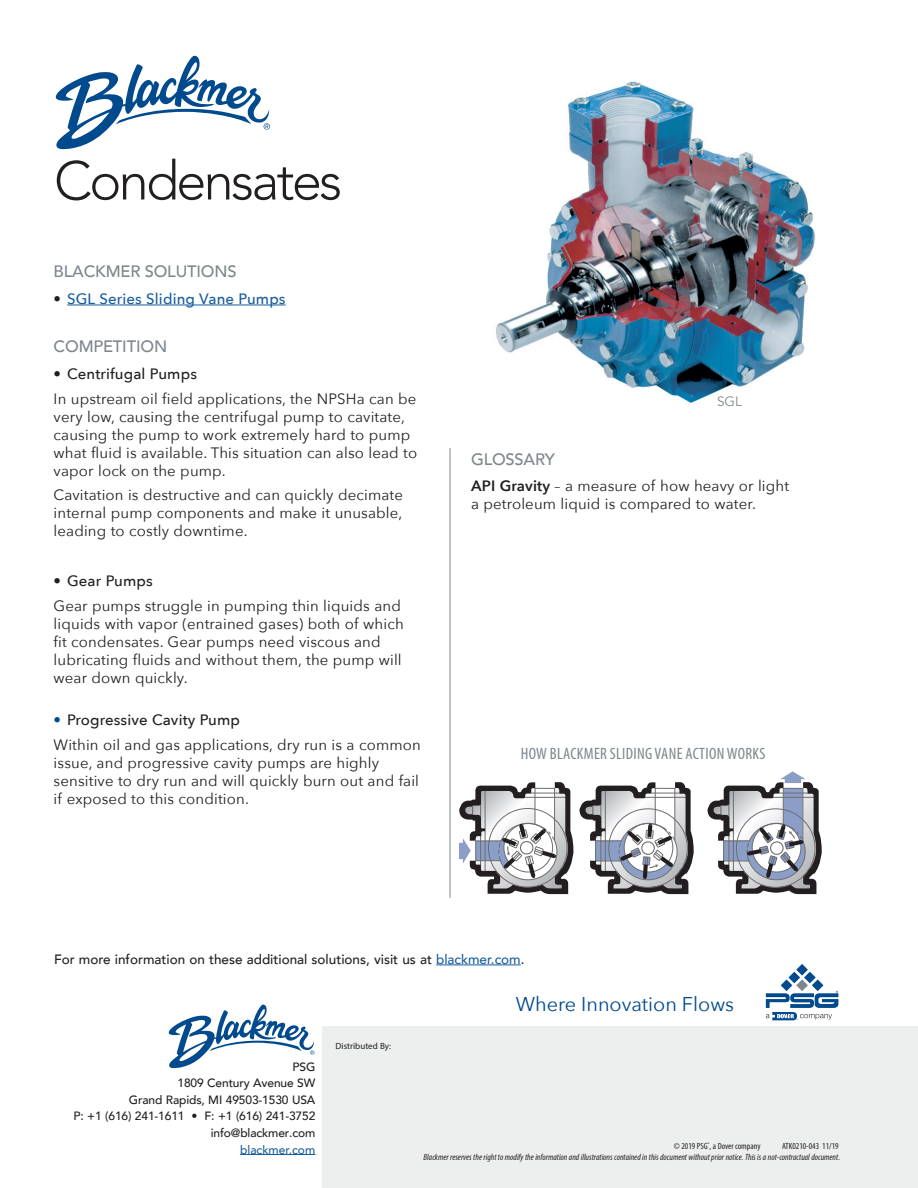
<style>
.page{position:relative;width:918px;height:1188px;background:#fff}
.page>*{position:absolute;margin:0;border:0;box-sizing:border-box;transform-origin:0 0}
.t1{font:300 54px "Avenir";letter-spacing:-.05em;color:#231f20}
.t2{font:19.95px "Avenir Next";color:#004a8d}
.t3{font:500 16.5px "Avenir";letter-spacing:-.01em;color:#7e868d}
.t4{font:condensed 16.5px "Myriad Pro";letter-spacing:.02em;color:#7e868d}
.t5{font:15px/18px "Avenir Next";letter-spacing:.01em;color:#231f20}
.t6{font:500 15px "Avenir Next";letter-spacing:.01em;color:#231f20}
.t7{font:500 15px "Avenir Next";letter-spacing:.01em;color:#175d9e}
.t8{font:500 13.5px "Avenir";color:#231f20}
.t9{font:13.5px "Avenir";color:#7e868d}
.t10{font:500 12px/16.5px "Avenir";letter-spacing:-.01em;color:#231f20;text-align:right}
.t11{font:500 12px "Avenir";color:#175d9e}
.t12{font:italic condensed 9px "Myriad Pro";color:#231f20}
.t13{font:condensed 9px "Myriad Pro";color:#231f20}
.t14{font:9px "Myriad Pro";color:#231f20}
.s1{color:#231f20}
.s2{font-weight:500;color:#004a8d}
.s3{font-weight:500}
.s4{font-weight:600}
.s5{color:#175d9e}
</style>
<div class="page">
<img style="left:496px;top:81px;width:320px;height:322px">
<hr style="left:67px;top:305px;width:219px;height:1px;background:#175d9e">
<hr style="left:450px;top:448px;width:1px;height:450px;background:#7e868d">
<div style="left:322px;top:1027px;width:596px;height:161px;background:#edefef"></div>
<svg style="left:766px;top:964px;width:72px;height:56px"></svg>
<hr style="left:436px;top:965px;width:85px;height:1px;background:#175d9e">
<svg style="left:168px;top:1004px;width:147px;height:64px"></svg>
<hr style="left:240px;top:1154px;width:75px;height:1px;background:#175d9e">
<svg style="left:55px;top:55px;width:215px;height:95px"></svg>
<svg style="left:708px;top:771px;width:114px;height:123px"></svg>
<svg style="left:580px;top:782px;width:114px;height:112px"></svg>
<svg style="left:459px;top:782px;width:114px;height:112px"></svg>
<h1 class="t1" style="left:54px;top:149px;width:290px">Condensates</h1>
<p class="t3" style="left:54px;top:257px;width:184px">BLACKMER SOLUTIONS</p>
<p class="t7" style="left:54px;top:286px;width:234px"><span class="s1">•</span> SGL Series Sliding Vane Pumps</p>
<p class="t3" style="left:54px;top:332px;width:115px">COMPETITION</p>
<p class="t6" style="left:54px;top:361px;width:145px">• Centrifugal Pumps</p>
<p class="t5" style="left:54px;top:389px;width:365px">In upstream oil field applications, the NPSHa can be very low, causing the centrifugal pump to cavitate, causing the pump to work extremely hard to pump what fluid is available. This situation can also lead to vapor lock on the pump.</p>
<p class="t5" style="left:54px;top:486px;width:351px;text-align:justify">Cavitation is destructive and can quickly decimate internal pump components and make it unusable, leading to costly downtime.</p>
<p class="t6" style="left:54px;top:568px;width:101px">• Gear Pumps</p>
<p class="t5" style="left:54px;top:596px;width:352px">Gear pumps struggle in pumping thin liquids and liquids with vapor (entrained gases) both of which fit condensates. Gear pumps need viscous and lubricating fluids and without them, the pump will wear down quickly.</p>
<p class="t5" style="left:54px;top:707px;width:369px;line-height:24.8px"><span class="s2">•</span> <span class="s3">Progressive Cavity Pump<br></span>Within oil and gas applications, dry run is a common</p>
<p class="t5" style="left:54px;top:753px;width:367px">issue, and progressive cavity pumps are highly sensitive to dry run and will quickly burn out and fail if exposed to this condition.</p>
<p class="t9" style="left:717px;top:393px;width:26px">SGL</p>
<p class="t3" style="left:471px;top:445px;width:85px">GLOSSARY</p>
<p class="t5" style="left:471px;top:476px;width:320px"><span class="s4">API Gravity</span> – a measure of how heavy or light a petroleum liquid is compared to water.</p>
<p class="t4" style="left:521px;top:744px;width:246px">HOW BLACKMER SLIDING VANE ACTION WORKS</p>
<p class="t8" style="left:54px;top:948px;width:472px">For more information on these additional solutions, visit us at <span class="s5">blackmer.com</span>.</p>
<p class="t10" style="left:74px;top:1058px;width:243px">PSG<br>1809 Century Avenue SW<br>Grand Rapids, MI 49503-1530 USA<br>P: +1 (616) 241-1611 • F: +1 (616) 241-3752 info@blackmer.com</p>
<p class="t11" style="left:240px;top:1139px;width:77px">blackmer.com</p>
<p class="t14" style="left:336px;top:1041px;width:57px">Distributed By:</p>
<h2 class="t2" style="left:516px;top:988px;width:220px">Where Innovation Flows</h2>
<p class="t13" style="left:674px;top:1141px;width:88px">© 2019 PSG<sup>®</sup>, a Dover company</p>
<p class="t13" style="left:782px;top:1141px;width:58px">ATK0210-043 11/19</p>
<p class="t12" style="left:424px;top:1152px;width:418px">Blackmer reserves the right to modify the information and illustrations contained in this document without prior notice. This is a not-contractual document.</p>
</div>
